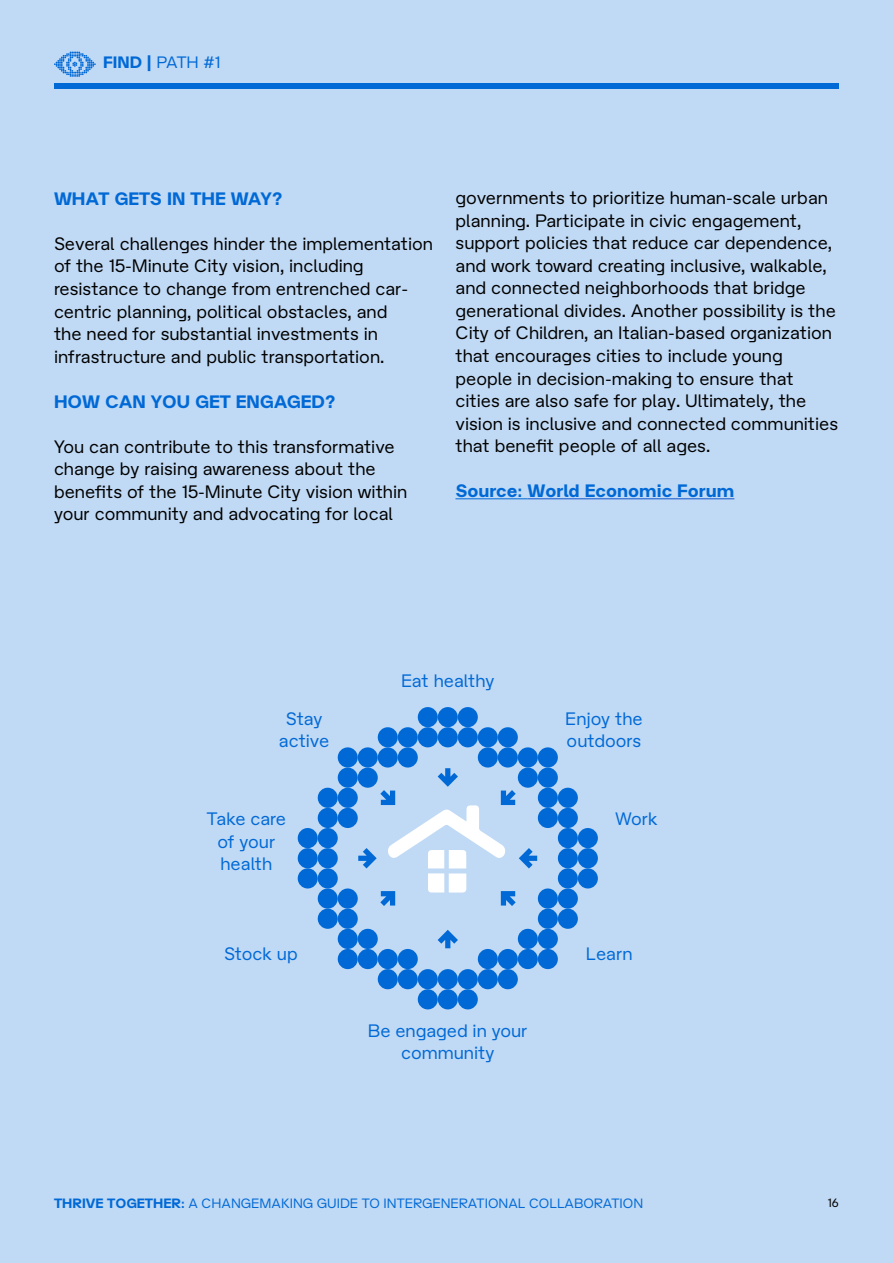
<style>
.page{position:relative;width:893px;height:1263px;background:#c0d9f4}
.page>*{position:absolute;margin:0;border:0;box-sizing:border-box;transform-origin:0 0}
.t1{font:18px/22.5px "Afflictis";color:#000}
.t2{font:18px/22.5px "Afflictis";color:#0069d6;text-align:center}
.t3{font:700 18px "Afflictis";color:#0069d6}
.t4{font:16.5px "Afflictis";color:#0069d6}
.t5{font:13.5px "Afflictis";color:#0069d6}
.t6{font:12px "Afflictis";color:#000}
.s1{font-weight:700}
</style>
<div class="page">
<div style="left:54px;top:83px;width:785px;height:6px;background:#0069d6"></div>
<svg style="left:54px;top:52px;width:42px;height:25px"></svg>
<hr style="left:455px;top:498px;width:73px;height:1px;background:#0069d6">
<hr style="left:528px;top:498px;width:206px;height:1px;background:#15c">
<div style="left:558px;top:808px;width:20px;height:20px;background:#0069d6;border-radius:50%"></div>
<div style="left:558px;top:788px;width:20px;height:20px;background:#0069d6;border-radius:50%"></div>
<div style="left:478px;top:727px;width:20px;height:20px;background:#0069d6;border-radius:50%"></div>
<div style="left:498px;top:747px;width:20px;height:20px;background:#0069d6;border-radius:50%"></div>
<div style="left:498px;top:727px;width:20px;height:20px;background:#0069d6;border-radius:50%"></div>
<div style="left:458px;top:727px;width:20px;height:20px;background:#0069d6;border-radius:50%"></div>
<div style="left:418px;top:727px;width:20px;height:20px;background:#0069d6;border-radius:50%"></div>
<div style="left:438px;top:727px;width:20px;height:20px;background:#0069d6;border-radius:50%"></div>
<div style="left:398px;top:727px;width:20px;height:20px;background:#0069d6;border-radius:50%"></div>
<div style="left:378px;top:727px;width:20px;height:20px;background:#0069d6;border-radius:50%"></div>
<div style="left:458px;top:707px;width:20px;height:20px;background:#0069d6;border-radius:50%"></div>
<div style="left:438px;top:707px;width:20px;height:20px;background:#0069d6;border-radius:50%"></div>
<div style="left:418px;top:707px;width:20px;height:20px;background:#0069d6;border-radius:50%"></div>
<div style="left:398px;top:747px;width:20px;height:20px;background:#0069d6;border-radius:50%"></div>
<div style="left:478px;top:747px;width:20px;height:20px;background:#0069d6;border-radius:50%"></div>
<div style="left:378px;top:747px;width:20px;height:20px;background:#0069d6;border-radius:50%"></div>
<div style="left:358px;top:747px;width:20px;height:20px;background:#0069d6;border-radius:50%"></div>
<div style="left:338px;top:767px;width:20px;height:21px;background:#0069d6;border-radius:50%"></div>
<div style="left:338px;top:747px;width:20px;height:20px;background:#0069d6;border-radius:50%"></div>
<div style="left:538px;top:767px;width:20px;height:21px;background:#0069d6;border-radius:50%"></div>
<div style="left:538px;top:747px;width:20px;height:20px;background:#0069d6;border-radius:50%"></div>
<div style="left:538px;top:808px;width:20px;height:20px;background:#0069d6;border-radius:50%"></div>
<div style="left:538px;top:788px;width:20px;height:20px;background:#0069d6;border-radius:50%"></div>
<div style="left:578px;top:868px;width:20px;height:20px;background:#0069d6;border-radius:50%"></div>
<div style="left:578px;top:848px;width:20px;height:20px;background:#0069d6;border-radius:50%"></div>
<div style="left:558px;top:868px;width:20px;height:20px;background:#0069d6;border-radius:50%"></div>
<div style="left:558px;top:848px;width:20px;height:20px;background:#0069d6;border-radius:50%"></div>
<div style="left:318px;top:868px;width:20px;height:20px;background:#0069d6;border-radius:50%"></div>
<div style="left:318px;top:848px;width:20px;height:20px;background:#0069d6;border-radius:50%"></div>
<div style="left:298px;top:868px;width:20px;height:20px;background:#0069d6;border-radius:50%"></div>
<div style="left:298px;top:848px;width:20px;height:20px;background:#0069d6;border-radius:50%"></div>
<div style="left:578px;top:828px;width:20px;height:20px;background:#0069d6;border-radius:50%"></div>
<div style="left:558px;top:828px;width:20px;height:20px;background:#0069d6;border-radius:50%"></div>
<div style="left:318px;top:828px;width:20px;height:20px;background:#0069d6;border-radius:50%"></div>
<div style="left:298px;top:828px;width:20px;height:20px;background:#0069d6;border-radius:50%"></div>
<div style="left:338px;top:808px;width:20px;height:20px;background:#0069d6;border-radius:50%"></div>
<div style="left:338px;top:788px;width:20px;height:20px;background:#0069d6;border-radius:50%"></div>
<div style="left:318px;top:808px;width:20px;height:20px;background:#0069d6;border-radius:50%"></div>
<div style="left:318px;top:788px;width:20px;height:20px;background:#0069d6;border-radius:50%"></div>
<svg style="left:518px;top:767px;width:20px;height:21px"></svg>
<div style="left:518px;top:747px;width:20px;height:20px;background:#0069d6;border-radius:50%"></div>
<div style="left:318px;top:888px;width:20px;height:21px;background:#0069d6;border-radius:50%"></div>
<div style="left:318px;top:909px;width:20px;height:20px;background:#0069d6;border-radius:50%"></div>
<div style="left:398px;top:949px;width:20px;height:20px;background:#0069d6;border-radius:50%"></div>
<div style="left:378px;top:949px;width:20px;height:20px;background:#0069d6;border-radius:50%"></div>
<div style="left:418px;top:989px;width:20px;height:20px;background:#0069d6;border-radius:50%"></div>
<div style="left:438px;top:989px;width:20px;height:20px;background:#0069d6;border-radius:50%"></div>
<div style="left:418px;top:969px;width:20px;height:20px;background:#0069d6;border-radius:50%"></div>
<div style="left:438px;top:969px;width:20px;height:20px;background:#0069d6;border-radius:50%"></div>
<div style="left:378px;top:969px;width:20px;height:20px;background:#0069d6;border-radius:50%"></div>
<div style="left:398px;top:969px;width:20px;height:20px;background:#0069d6;border-radius:50%"></div>
<div style="left:458px;top:969px;width:20px;height:20px;background:#0069d6;border-radius:50%"></div>
<div style="left:458px;top:989px;width:20px;height:20px;background:#0069d6;border-radius:50%"></div>
<div style="left:478px;top:969px;width:20px;height:20px;background:#0069d6;border-radius:50%"></div>
<div style="left:478px;top:949px;width:20px;height:20px;background:#0069d6;border-radius:50%"></div>
<div style="left:498px;top:949px;width:20px;height:20px;background:#0069d6;border-radius:50%"></div>
<div style="left:498px;top:969px;width:20px;height:20px;background:#0069d6;border-radius:50%"></div>
<div style="left:518px;top:929px;width:20px;height:20px;background:#0069d6;border-radius:50%"></div>
<div style="left:518px;top:949px;width:20px;height:20px;background:#0069d6;border-radius:50%"></div>
<div style="left:538px;top:929px;width:20px;height:20px;background:#0069d6;border-radius:50%"></div>
<div style="left:538px;top:949px;width:20px;height:20px;background:#0069d6;border-radius:50%"></div>
<div style="left:338px;top:929px;width:20px;height:20px;background:#0069d6;border-radius:50%"></div>
<div style="left:338px;top:888px;width:20px;height:21px;background:#0069d6;border-radius:50%"></div>
<div style="left:338px;top:909px;width:20px;height:20px;background:#0069d6;border-radius:50%"></div>
<div style="left:538px;top:888px;width:20px;height:21px;background:#0069d6;border-radius:50%"></div>
<div style="left:538px;top:909px;width:20px;height:20px;background:#0069d6;border-radius:50%"></div>
<div style="left:558px;top:888px;width:20px;height:21px;background:#0069d6;border-radius:50%"></div>
<div style="left:558px;top:909px;width:20px;height:20px;background:#0069d6;border-radius:50%"></div>
<div style="left:358px;top:929px;width:20px;height:20px;background:#0069d6;border-radius:50%"></div>
<div style="left:358px;top:949px;width:20px;height:20px;background:#0069d6;border-radius:50%"></div>
<div style="left:338px;top:949px;width:20px;height:20px;background:#0069d6;border-radius:50%"></div>
<svg style="left:438px;top:930px;width:20px;height:18px"></svg>
<svg style="left:358px;top:768px;width:179px;height:138px"></svg>
<p class="t4" style="left:103px;top:52px;width:119px"><span class="s1">FIND |</span> PATH #1</p>
<p class="t3" style="left:54px;top:187px;width:231px">WHAT GETS IN THE WAY?</p>
<p class="t1" style="left:54px;top:232px;width:381px">Several challenges hinder the implementation of the 15-Minute City vision, including resistance to change from entrenched car&shy;centric planning, political obstacles, and<br>the need for substantial investments in infrastructure and public transportation.</p>
<p class="t3" style="left:54px;top:389px;width:283px">HOW CAN YOU GET ENGAGED?</p>
<p class="t1" style="left:54px;top:434px;width:355px">You can contribute to this transformative change by raising awareness about the benefits of the 15-Minute City vision within your community and advocating for local</p>
<p class="t1" style="left:455px;top:186px;width:384px">governments to prioritize human-scale urban planning. Participate in civic engagement, support policies that reduce car dependence, and work toward creating inclusive, walkable, and connected neighborhoods that bridge generational divides. Another possibility is the City of Children, an Italian-based organization that encourages cities to include young people in decision-making to ensure that cities are also safe for play. Ultimately, the vision is inclusive and connected communities that benefit people of all ages.</p>
<p class="t3" style="left:455px;top:479px;width:280px">Source: World Economic Forum</p>
<p class="t2" style="left:401px;top:669px;width:95px">Eat healthy</p>
<p class="t2" style="left:279px;top:706px;width:52px">Stay active</p>
<p class="t2" style="left:565px;top:706px;width:79px;text-align:left">Enjoy the outdoors</p>
<p class="t2" style="left:207px;top:807px;width:81px">Take care of your health</p>
<p class="t2" style="left:615px;top:807px;width:44px">Work</p>
<p class="t2" style="left:224px;top:941px;width:75px">Stock up</p>
<p class="t2" style="left:586px;top:941px;width:48px">Learn</p>
<p class="t2" style="left:368px;top:1019px;width:161px">Be engaged in your community</p>
<p class="t5" style="left:54px;top:1194px;width:591px"><span class="s1">THRIVE TOGETHER:</span> A CHANGEMAKING GUIDE TO INTERGENERATIONAL COLLABORATION</p>
<p class="t6" style="left:827px;top:1195px;width:13px">16</p>
</div>
